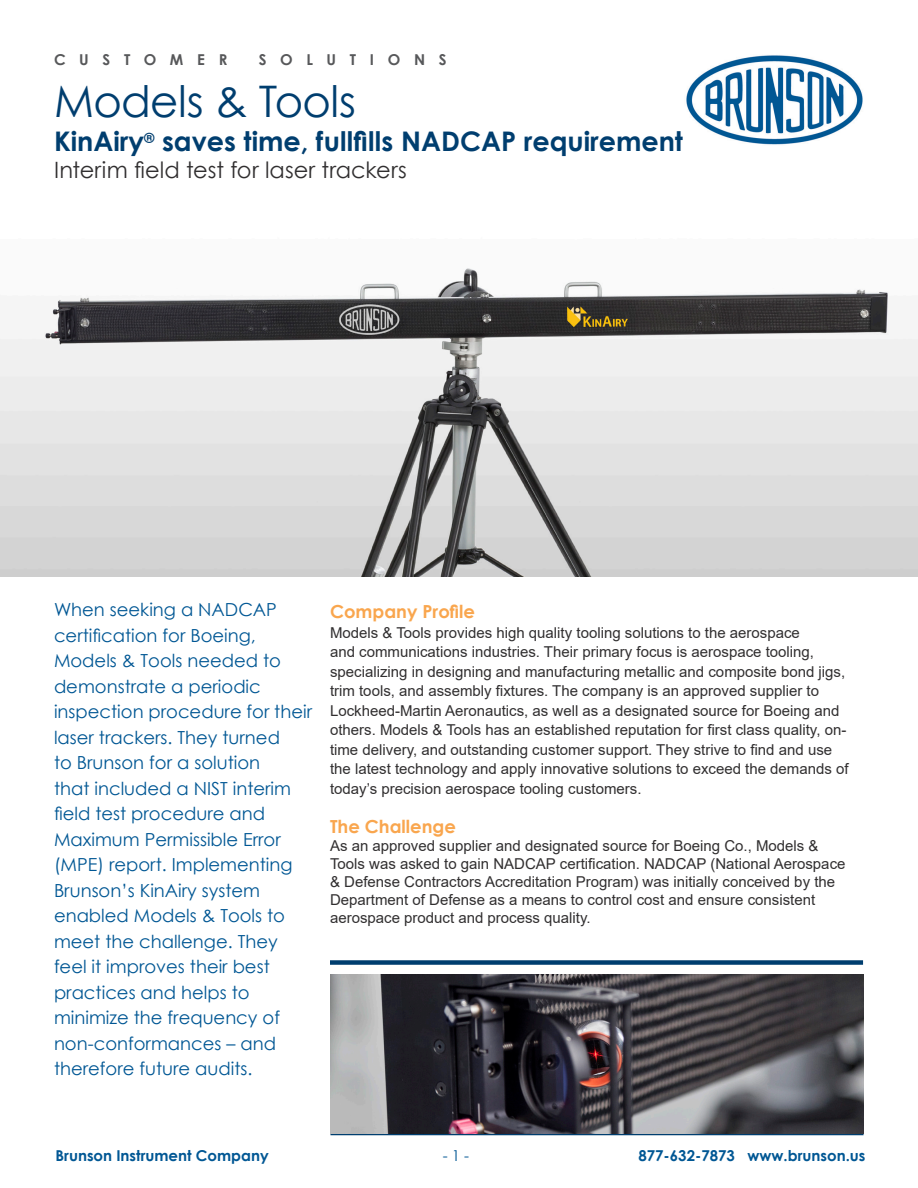
<style>
.page{position:relative;width:918px;height:1188px;background:#fff}
.page>*{position:absolute;margin:0;border:0;box-sizing:border-box;transform-origin:0 0}
.t1{font:43.5px "Century Gothic";letter-spacing:-.015em;color:#003e6f}
.t2{font:700 27px "Century Gothic";color:#003e6f}
.t3{font:22.5px "Century Gothic";letter-spacing:.005em;color:#312f30}
.t4{font:18px/25.5px "Century Gothic";color:#005794}
.t5{font:700 18px "Century Gothic";color:#f9a64e}
.t6{font:15px/19.5px "Arial";color:#312f30}
.t7{font:700 15px "Century Gothic";color:#005794}
.t8{font:700 15px "Century Gothic";letter-spacing:.915em;color:#57585a}
.t9{font:15px "Century Gothic";color:#005794}
</style>
<div class="page">
<img style="left:686px;top:55px;width:177px;height:90px">
<img style="left:0;top:268px;width:918px;height:309px">
<div style="left:330px;top:960px;width:533px;height:5px;background:#003e6f"></div>
<svg style="left:330px;top:1133px;width:534px;height:2px"></svg>
<img style="left:330px;top:974px;width:534px;height:159px">
<p class="t8" style="left:54px;top:48px;width:175px">CUSTOMER</p>
<p class="t8" style="left:259px;top:48px;width:189px">SOLUTIONS</p>
<p class="t1" style="left:54px;top:71px;width:304px">Models &amp; Tools</p>
<p class="t2" style="left:54px;top:121px;width:631px">KinAiry<sup>®</sup> saves time, fullfills NADCAP requirement</p>
<p class="t3" style="left:54px;top:155px;width:354px">Interim field test for laser trackers</p>
<p class="t4" style="left:54px;top:597px;width:260px">When seeking a NADCAP certification for Boeing,<br>Models &amp; Tools needed to demonstrate a periodic inspection procedure for their laser trackers. They turned<br>to Brunson for a solution<br>that included a NIST interim field test procedure and<br>Maximum Permissible Error (MPE) report. Implementing<br>Brunson’s KinAiry system enabled Models &amp; Tools to meet the challenge. They feel it improves their best practices and helps to minimize the frequency of non-conformances – and therefore future audits.</p>
<p class="t5" style="left:330px;top:598px;width:147px">Company Profile</p>
<p class="t6" style="left:330px;top:623px;width:520px">Models &amp; Tools provides high quality tooling solutions to the aerospace<br>and communications industries. Their primary focus is aerospace tooling, specializing in designing and manufacturing metallic and composite bond jigs, trim tools, and assembly fixtures. The company is an approved supplier to Lockheed-Martin Aeronautics, as well as a designated source for Boeing and others. Models &amp; Tools has an established reputation for first class quality, on&shy;time delivery, and outstanding customer support. They strive to find and use the latest technology and apply innovative solutions to exceed the demands of today’s precision aerospace tooling customers.</p>
<p class="t5" style="left:330px;top:813px;width:127px">The Challenge</p>
<p class="t6" style="left:330px;top:837px;width:517px;line-height:18px">As an approved supplier and designated source for Boeing Co., Models &amp; Tools was asked to gain NADCAP certification. NADCAP (National Aerospace &amp; Defense Contractors Accreditation Program) was initially conceived by the Department of Defense as a means to control cost and ensure consistent aerospace product and process quality.</p>
<p class="t7" style="left:56px;top:1144px;width:215px">Brunson Instrument Company</p>
<p class="t9" style="left:443px;top:1145px;width:28px">- 1 -</p>
<p class="t7" style="left:638px;top:1144px;width:229px">877-632-7873 www.brunson.us</p>
</div>
